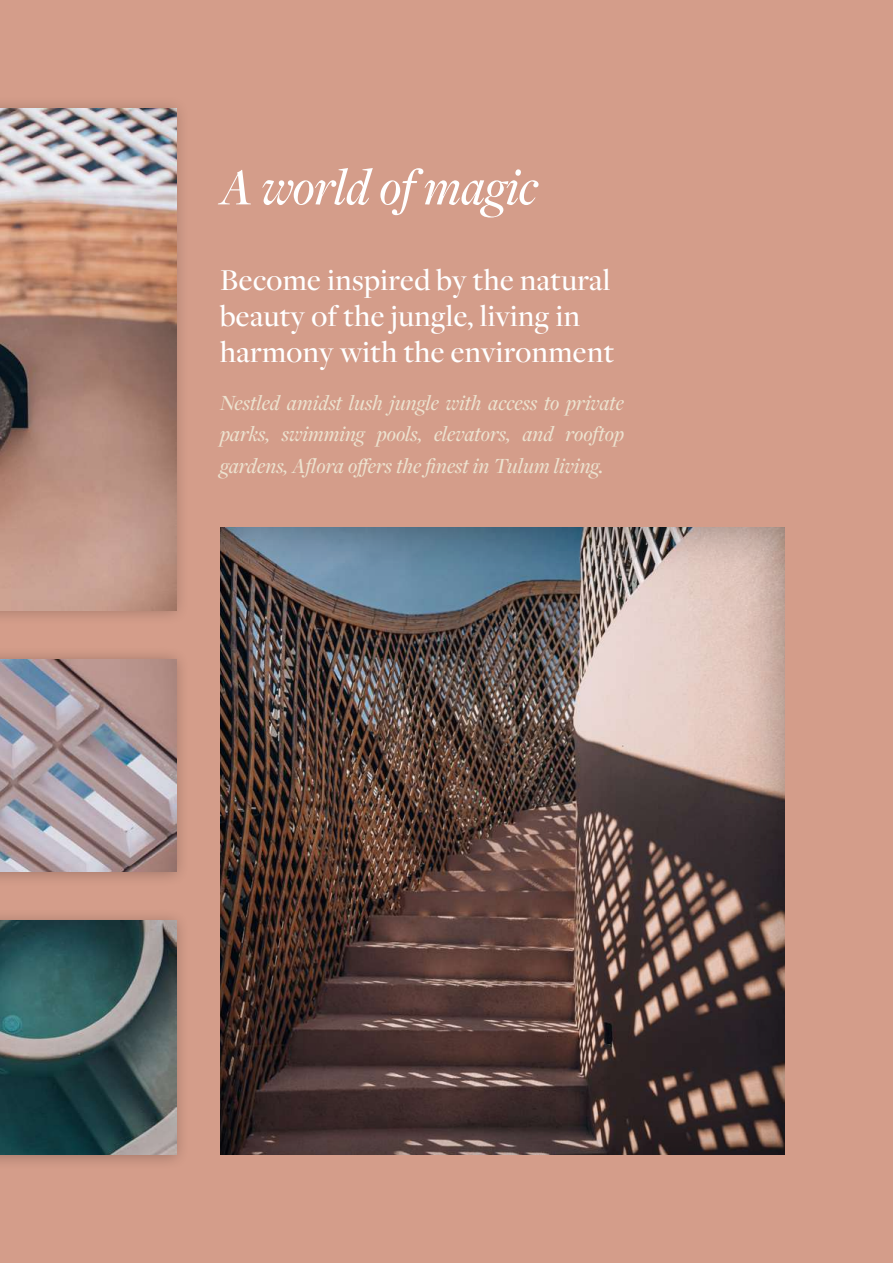
<style>
.page{position:relative;width:893px;height:1263px;background:#d49d8a}
.page>*{position:absolute;margin:0;border:0;box-sizing:border-box;transform-origin:0 0}
.t1{font:italic 500 54px "Freight Disp Pro";letter-spacing:-.01em;color:#fff}
.t2{font:500 31.5px/36px "Freight Disp Pro";letter-spacing:.01em;color:#fff}
.t3{font:italic 500 22.5px/31.5px "Freight Disp Pro";letter-spacing:.005em;color:#ede2cf;text-align:justify}
</style>
<div class="page">
<div style="left:0;top:95px;width:190px;height:531px;background:#000;opacity:.21"></div>
<img style="left:0;top:108px;width:176px;height:502px">
<div style="left:0;top:646px;width:190px;height:241px;background:#000;opacity:.25"></div>
<img style="left:0;top:659px;width:176px;height:213px">
<div style="left:0;top:908px;width:190px;height:262px;background:#000;opacity:.25"></div>
<img style="left:0;top:921px;width:176px;height:234px">
<div style="left:207px;top:518px;width:591px;height:637px;background:#000;opacity:.33"></div>
<h1 class="t1" style="left:220px;top:152px;width:319px">A world of magic</h1>
<h2 class="t2" style="left:220px;top:261px;width:396px">Become inspired by the natural beauty of the jungle, living in harmony with the environment</h2>
<p class="t3" style="left:220px;top:386px;width:405px">Nestled amidst lush jungle with access to private parks, swimming pools, elevators, and rooftop gardens, Aflora offers the finest in Tulum living.</p>
</div>
